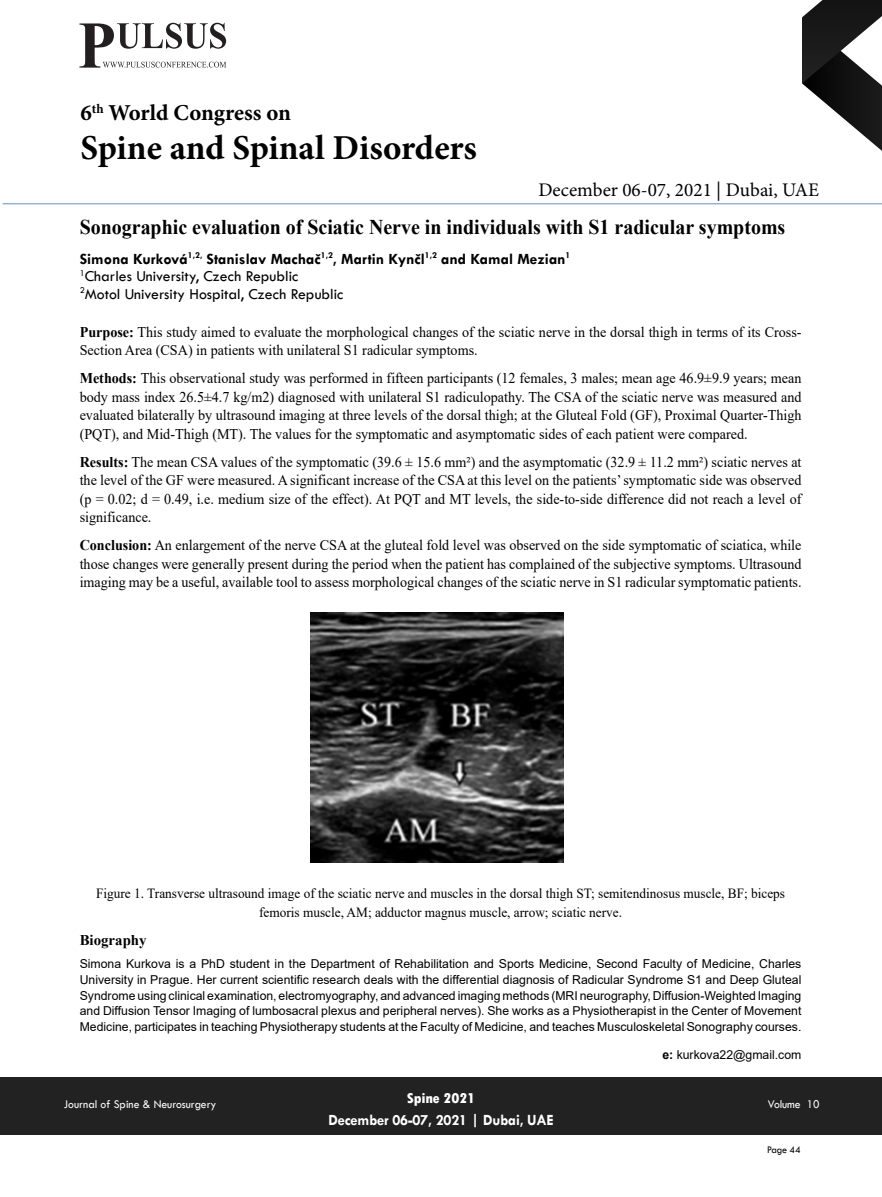
<style>
.page{position:relative;width:882px;height:1197px;background:#fff}
.page>*{position:absolute;margin:0;border:0;box-sizing:border-box;transform-origin:0 0}
.t1{font:700 35px "Minion Pro";color:#000}
.t2{font:700 22.75px "Minion Pro";letter-spacing:-.005em;color:#000}
.t3{font:700 21px "Times New Roman";color:#000;scale:.95 1}
.t4{font:19.25px "Minion Pro";color:#000}
.t5{font:15.75px/17.5px "Tw Cen";color:#000}
.t6{font:700 15.75px "Tw Cen";letter-spacing:-.01em;color:#fff;scale:.95 1}
.t7{font:14.88px/18.4px "Times New Roman";color:#000;text-align:justify;scale:.95 1}
.t8{font:800 condensed 14.88px "Tw Cen";letter-spacing:-.01em;color:#fff;scale:1.1 1}
.t9{font:700 14.88px "Times New Roman";color:#000}
.t10{font:14px/18.4px "Times New Roman";color:#000;text-align:center;scale:.95 1}
.t11{font:12.25px/15.8px "Arial";color:#000;text-align:justify}
.t12{font:12.25px "Tw Cen";color:#fff;scale:.95 1}
.t13{font:10.5px "Tw Cen";letter-spacing:-.02em;color:#000;scale:.95 1}
.s1{font-weight:700}
</style>
<div class="page">
<svg style="left:802px;top:0;width:80px;height:151px"></svg>
<div style="left:0;top:1077px;width:882px;height:58px;background:#222223"></div>
<svg style="left:79px;top:23px;width:147px;height:45px"></svg>
<hr style="left:3px;top:204px;width:879px;height:1px;background:#678bc7">
<img style="left:310px;top:612px;width:254px;height:250px">
<h2 class="t2" style="left:81px;top:97px;width:212px">6<sup>th</sup> World Congress on</h2>
<h1 class="t1" style="left:81px;top:123px;width:398px">Spine and Spinal Disorders</h1>
<p class="t4" style="left:538px;top:177px;width:282px">December 06-07, 2021 | Dubai, UAE</p>
<h3 class="t3" style="left:80px;top:211px;width:744px">Sonographic evaluation of Sciatic Nerve in individuals with S1 radicular symptoms</h3>
<p class="t5" style="left:80px;top:250px;width:492px"><span class="s1">Simona Kurková</span><sup>1,2,</sup> <span class="s1">Stanislav Machač</span><sup>1,2</sup><span class="s1">, Martin Kynčl</span><sup>1,2</sup> <span class="s1">and Kamal Mezian</span><sup>1<br></sup><sup>1</sup>Charles University, Czech Republic<br><sup>2</sup>Motol University Hospital, Czech Republic</p>
<p class="t7" style="left:80px;top:322px;width:761px"><span class="s1">Purpose:</span> This study aimed to evaluate the morphological changes of the sciatic nerve in the dorsal thigh in terms of its Cross-<br>Section Area (CSA) in patients with unilateral S1 radicular symptoms.</p>
<p class="t7" style="left:80px;top:369px;width:761px"><span class="s1">Methods:</span> This observational study was performed in fifteen participants (12 females, 3 males; mean age 46.9±9.9 years; mean body mass index 26.5±4.7 kg/m2) diagnosed with unilateral S1 radiculopathy. The CSA of the sciatic nerve was measured and evaluated bilaterally by ultrasound imaging at three levels of the dorsal thigh; at the Gluteal Fold (GF), Proximal Quarter-Thigh (PQT), and Mid-Thigh (MT). The values for the symptomatic and asymptomatic sides of each patient were compared.</p>
<p class="t7" style="left:80px;top:452px;width:761px"><span class="s1">Results:</span> The mean CSA values of the symptomatic (39.6 ± 15.6 mm²) and the asymptomatic (32.9 ± 11.2 mm²) sciatic nerves at the level of the GF were measured. A significant increase of the CSA at this level on the patients’ symptomatic side was observed (p = 0.02; d = 0.49, i.e. medium size of the effect). At PQT and MT levels, the side-to-side difference did not reach a level of significance.</p>
<p class="t7" style="left:80px;top:536px;width:761px"><span class="s1">Conclusion:</span> An enlargement of the nerve CSA at the gluteal fold level was observed on the side symptomatic of sciatica, while those changes were generally present during the period when the patient has complained of the subjective symptoms. Ultrasound imaging may be a useful, available tool to assess morphological changes of the sciatic nerve in S1 radicular symptomatic patients.</p>
<p class="t10" style="left:96px;top:884px;width:727px">Figure 1. Transverse ultrasound image of the sciatic nerve and muscles in the dorsal thigh ST; semitendinosus muscle, BF; biceps femoris muscle, AM; adductor magnus muscle, arrow; sciatic nerve.</p>
<p class="t9" style="left:80px;top:929px;width:68px">Biography</p>
<p class="t11" style="left:80px;top:956px;width:723px">Simona Kurkova is a PhD student in the Department of Rehabilitation and Sports Medicine, Second Faculty of Medicine, Charles University in Prague. Her current scientific research deals with the differential diagnosis of Radicular Syndrome S1 and Deep Gluteal Syndrome using clinical examination, electromyography, and advanced imaging methods (MRI neurography, Diffusion-Weighted Imaging and Diffusion Tensor Imaging of lumbosacral plexus and peripheral nerves). She works as a Physiotherapist in the Center of Movement Medicine, participates in teaching Physiotherapy students at the Faculty of Medicine, and teaches Musculoskeletal Sonography courses.</p>
<p class="t11" style="left:662px;top:1047px;width:141px"><span class="s1">e:</span> kurkova22@gmail.com</p>
<p class="t8" style="left:407px;top:1089px;width:64px">Spine 2021</p>
<p class="t6" style="left:328px;top:1111px;width:239px">December 06-07, 2021 | Dubai, UAE</p>
<p class="t12" style="left:64px;top:1097px;width:162px">Journal of Spine &amp; Neurosurgery</p>
<p class="t12" style="left:768px;top:1097px;width:56px">Volume 10</p>
<p class="t13" style="left:767px;top:1143px;width:37px">Page 44</p>
</div>
